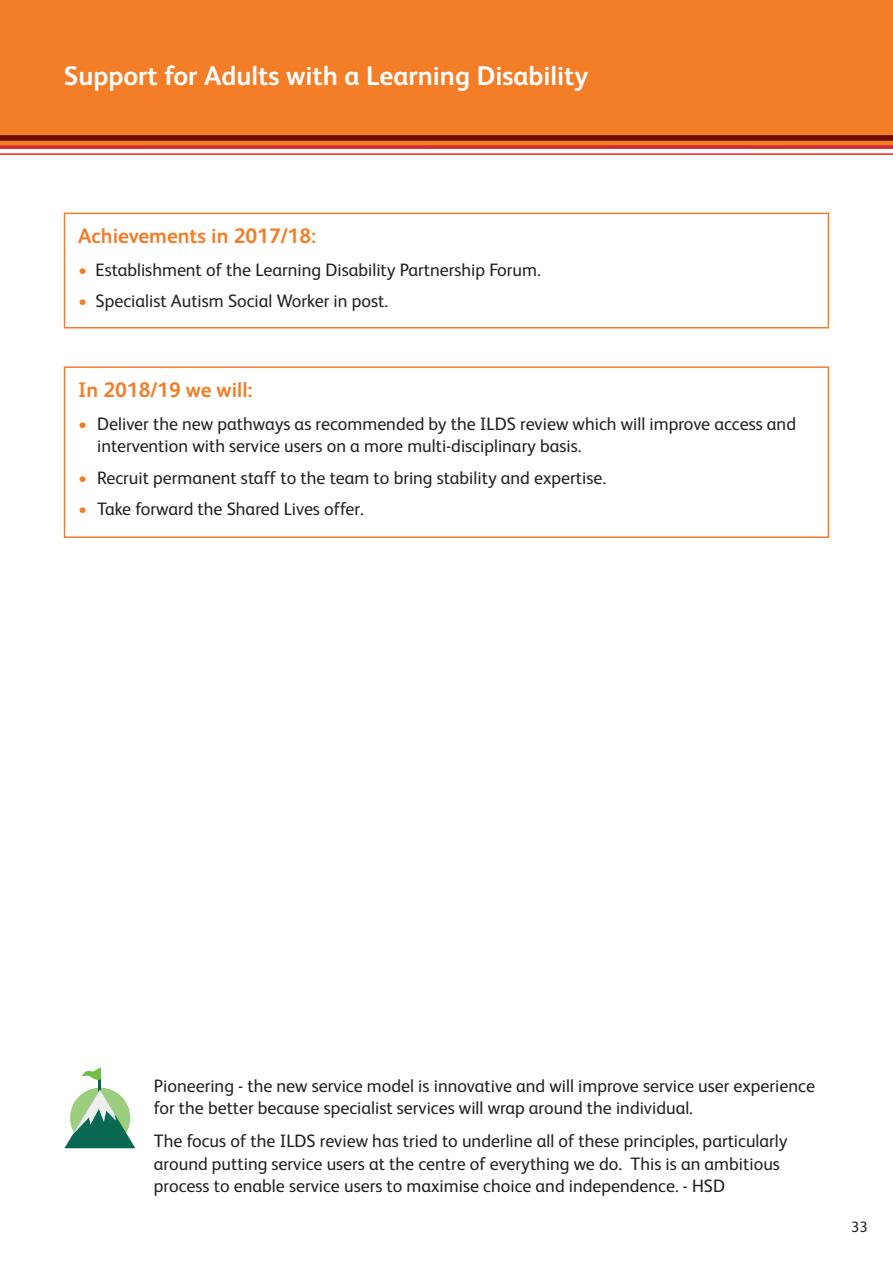
<style>
.page{position:relative;width:893px;height:1263px;background:#fff}
.page>*{position:absolute;margin:0;border:0;box-sizing:border-box;transform-origin:0 0}
.t1{font:700 27px "FS Albert";color:#fff}
.Sub_heads{font:700 21px "FS Albert";color:#f47d27}
.Indent{font:18px/22.5px "FS Albert";color:#231f20}
.t2{font:15px "FS Albert";color:#231f20}
.s1{color:#f47d27}
</style>
<div class="page">
<div style="left:0;top:0;width:893px;height:149px;background:#f47d27"></div>
<svg style="left:0;top:135px;width:893px;height:20px"></svg>
<div style="left:64px;top:213px;width:765px;height:115px;border:2px solid #f47d27"></div>
<div style="left:64px;top:366px;width:765px;height:172px;border:2px solid #f47d27"></div>
<svg style="left:65px;top:1067px;width:70px;height:81px"></svg>
<h1 class="t1" style="left:64px;top:57px;width:526px">Support for Adults with a Learning Disability</h1>
<p class="Sub_heads" style="left:78px;top:222px;width:240px">Achievements in 2017/18:</p>
<p class="Indent" style="left:78px;top:258px;width:464px"><span class="s1">•</span> Establishment of the Learning Disability Partnership Forum.</p>
<p class="Indent" style="left:78px;top:289px;width:311px"><span class="s1">•</span> Specialist Autism Social Worker in post.</p>
<p class="Sub_heads" style="left:78px;top:375px;width:176px">In 2018/19 we will:</p>
<p class="Indent" style="left:97px;top:412px;width:700px;text-indent:-19px"><span class="s1">•</span> Deliver the new pathways as recommended by the ILDS review which will improve access and intervention with service users on a more multi-disciplinary basis.</p>
<p class="Indent" style="left:78px;top:465px;width:530px"><span class="s1">•</span> Recruit permanent staff to the team to bring stability and expertise.</p>
<p class="Indent" style="left:78px;top:496px;width:287px"><span class="s1">•</span> Take forward the Shared Lives offer.</p>
<p class="Indent" style="left:154px;top:1073px;width:663px">Pioneering - the new service model is innovative and will improve service user experience for the better because specialist services will wrap around the individual.</p>
<p class="Indent" style="left:154px;top:1129px;width:635px">The focus of the ILDS review has tried to underline all of these principles, particularly around putting service users at the centre of everything we do. This is an ambitious process to enable service users to maximise choice and independence. - HSD</p>
<p class="t2" style="left:851px;top:1217px;width:18px">33</p>
</div>
